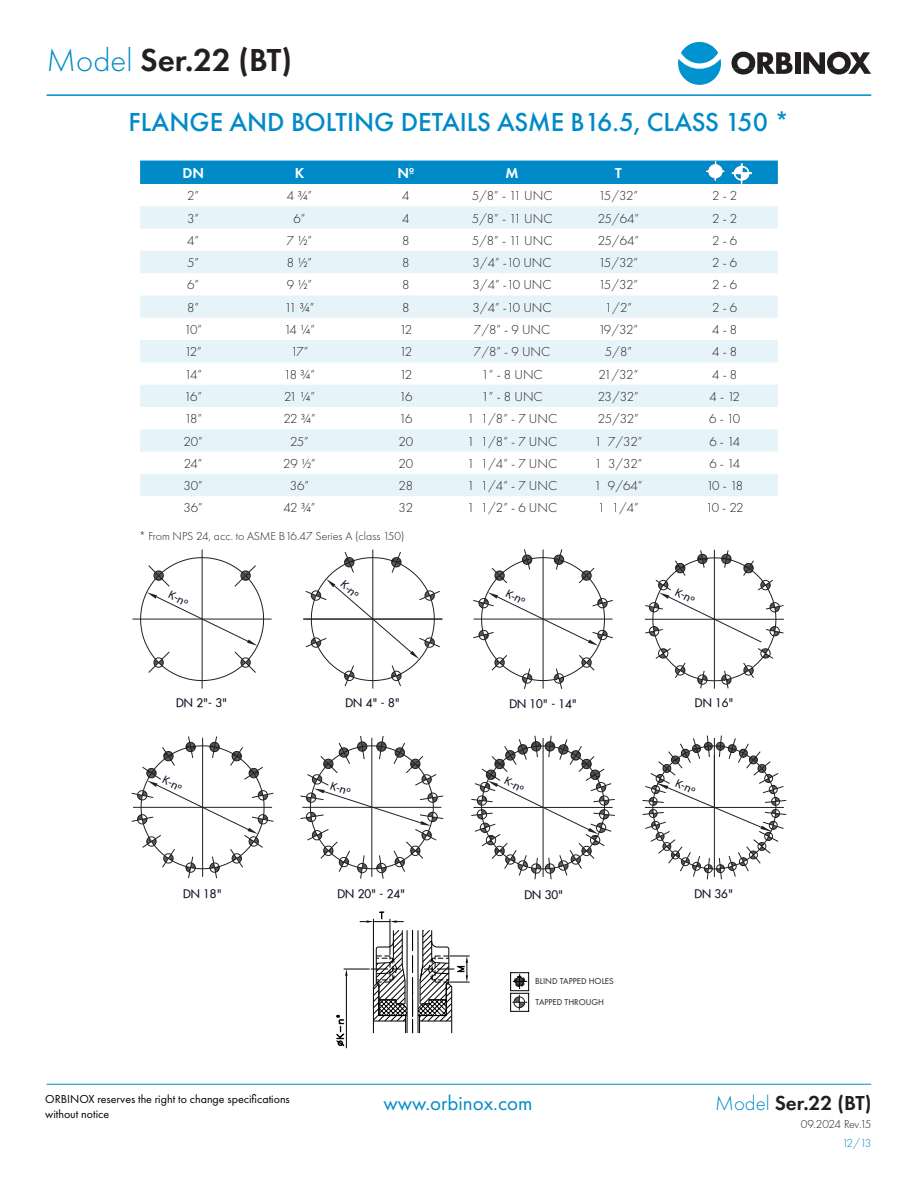
<style>
.page{position:relative;width:918px;height:1188px;background:#fff}
.page>*{position:absolute;margin:0;border:0;box-sizing:border-box;transform-origin:0 0}
.Modelo{font:600 33px "Futura PT";color:#231f20}
.títulos_n1{font:500 27px "Futura PT";color:#008ac8}
.t1{font:21px "Futura PT";color:#008ac8}
.Modelo_folio{font:600 21px "Futura PT";color:#231f20}
.t_encabezado{font:600 15px "Futura PT";color:#fff}
.t_cuerpo{font:300 13.5px "Futura PT";letter-spacing:-.025em;color:#231f20}
.base{font:12px "Futura PT";color:#000}
.pie{font:300 12px "Futura PT";color:#231f20}
.base-2{font:300 12px "Futura PT";letter-spacing:-.04em;color:#231f20}
.base-3{font:300 12px "Futura PT";color:#008ac8}
.t2{font:11.55px "Futura";color:#090e21}
.t3{font:11.55px "Arial";color:#090e21}
.t4{font:8.85px "Futura PT";color:#1d1d1b}
.s1{font-weight:300;color:#008ac8}
</style>
<div class="page">
<hr style="left:47px;top:1084px;width:824px;height:1px;background:#008ac8">
<hr style="left:47px;top:94px;width:824px;height:2px;background:#008ac8">
<div style="left:681px;top:42px;width:37px;height:21px;background:#0093d0;border-radius:50%"></div>
<svg style="left:678px;top:59px;width:43px;height:26px"></svg>
<svg style="left:732px;top:52px;width:61px;height:23px"></svg>
<div style="left:795px;top:52px;width:5px;height:22px;background:#231f20"></div>
<svg style="left:804px;top:52px;width:67px;height:23px"></svg>
<div style="left:140px;top:161px;width:638px;height:23px;background:#008ac8"></div>
<svg style="left:140px;top:206px;width:638px;height:290px;fill:#e6f3f9"></svg>
<svg style="left:140px;top:557px;width:124px;height:124px"></svg>
<svg style="left:303px;top:554px;width:305px;height:130px"></svg>
<svg style="left:137px;top:742px;width:132px;height:131px"></svg>
<svg style="left:306px;top:741px;width:132px;height:133px"></svg>
<svg style="left:476px;top:741px;width:134px;height:133px"></svg>
<svg style="left:644px;top:549px;width:140px;height:140px"></svg>
<svg style="left:642px;top:735px;width:145px;height:145px"></svg>
<hr style="left:390px;top:919px;width:1px;height:36px;background:#000">
<hr style="left:373px;top:919px;width:1px;height:67px;background:#000">
<svg style="left:360px;top:912px;width:44px;height:11px"></svg>
<hr style="left:346px;top:976px;width:1px;height:72px;background:#000">
<svg style="left:337px;top:930px;width:133px;height:116px"></svg>
<svg style="left:510px;top:973px;width:19px;height:39px"></svg>
<img style="left:706px;top:161px;width:20px;height:21px">
<img style="left:730px;top:162px;width:22px;height:22px">
<p class="Modelo" style="left:47px;top:39px;width:247px"><span class="s1">Model</span> Ser.22 (BT)</p>
<p class="títulos_n1" style="left:129px;top:106px;width:662px">FLANGE AND BOLTING DETAILS ASME B16.5, CLASS 150 *</p>
<p class="t_encabezado" style="left:182px;top:164px;width:23px">DN</p>
<p class="t_encabezado" style="left:295px;top:164px;width:11px">K</p>
<p class="t_encabezado" style="left:397px;top:164px;width:18px">Nº</p>
<p class="t_encabezado" style="left:506px;top:164px;width:15px">M</p>
<p class="t_encabezado" style="left:615px;top:164px;width:8px">T</p>
<p class="t_cuerpo" style="left:187px;top:188px;width:14px">2”</p>
<p class="t_cuerpo" style="left:287px;top:188px;width:27px">4 ¾”</p>
<p class="t_cuerpo" style="left:402px;top:188px;width:9px">4</p>
<p class="t_cuerpo" style="left:472px;top:188px;width:82px">5/8” - 11 UNC</p>
<p class="t_cuerpo" style="left:599px;top:188px;width:41px">15/32”</p>
<p class="t_cuerpo" style="left:712px;top:188px;width:27px">2 - 2</p>
<p class="t_cuerpo" style="left:187px;top:210px;width:14px">3”</p>
<p class="t_cuerpo" style="left:294px;top:210px;width:14px">6”</p>
<p class="t_cuerpo" style="left:402px;top:210px;width:9px">4</p>
<p class="t_cuerpo" style="left:472px;top:210px;width:82px">5/8” - 11 UNC</p>
<p class="t_cuerpo" style="left:598px;top:210px;width:43px">25/64”</p>
<p class="t_cuerpo" style="left:712px;top:210px;width:27px">2 - 2</p>
<p class="t_cuerpo" style="left:187px;top:233px;width:14px">4”</p>
<p class="t_cuerpo" style="left:287px;top:233px;width:27px">7 ½”</p>
<p class="t_cuerpo" style="left:402px;top:233px;width:9px">8</p>
<p class="t_cuerpo" style="left:472px;top:233px;width:82px">5/8” - 11 UNC</p>
<p class="t_cuerpo" style="left:598px;top:233px;width:43px">25/64”</p>
<p class="t_cuerpo" style="left:712px;top:233px;width:27px">2 - 6</p>
<p class="t_cuerpo" style="left:187px;top:255px;width:14px">5”</p>
<p class="t_cuerpo" style="left:287px;top:255px;width:27px">8 ½”</p>
<p class="t_cuerpo" style="left:402px;top:255px;width:9px">8</p>
<p class="t_cuerpo" style="left:473px;top:255px;width:81px">3/4” -10 UNC</p>
<p class="t_cuerpo" style="left:599px;top:255px;width:41px">15/32”</p>
<p class="t_cuerpo" style="left:712px;top:255px;width:27px">2 - 6</p>
<p class="t_cuerpo" style="left:187px;top:277px;width:14px">6”</p>
<p class="t_cuerpo" style="left:287px;top:277px;width:27px">9 ½”</p>
<p class="t_cuerpo" style="left:402px;top:277px;width:9px">8</p>
<p class="t_cuerpo" style="left:473px;top:277px;width:81px">3/4” -10 UNC</p>
<p class="t_cuerpo" style="left:599px;top:277px;width:41px">15/32”</p>
<p class="t_cuerpo" style="left:712px;top:277px;width:27px">2 - 6</p>
<p class="t_cuerpo" style="left:187px;top:300px;width:14px">8”</p>
<p class="t_cuerpo" style="left:285px;top:300px;width:31px">11 ¾”</p>
<p class="t_cuerpo" style="left:402px;top:300px;width:9px">8</p>
<p class="t_cuerpo" style="left:473px;top:300px;width:81px">3/4” -10 UNC</p>
<p class="t_cuerpo" style="left:605px;top:300px;width:29px">1/2”</p>
<p class="t_cuerpo" style="left:712px;top:300px;width:27px">2 - 6</p>
<p class="t_cuerpo" style="left:184px;top:322px;width:19px">10”</p>
<p class="t_cuerpo" style="left:284px;top:322px;width:32px">14 ¼”</p>
<p class="t_cuerpo" style="left:400px;top:322px;width:14px">12</p>
<p class="t_cuerpo" style="left:474px;top:322px;width:78px">7/8” - 9 UNC</p>
<p class="t_cuerpo" style="left:599px;top:322px;width:41px">19/32”</p>
<p class="t_cuerpo" style="left:712px;top:322px;width:27px">4 - 8</p>
<p class="t_cuerpo" style="left:185px;top:344px;width:19px">12”</p>
<p class="t_cuerpo" style="left:291px;top:344px;width:19px">17”</p>
<p class="t_cuerpo" style="left:400px;top:344px;width:14px">12</p>
<p class="t_cuerpo" style="left:474px;top:344px;width:78px">7/8” - 9 UNC</p>
<p class="t_cuerpo" style="left:605px;top:344px;width:29px">5/8”</p>
<p class="t_cuerpo" style="left:712px;top:344px;width:27px">4 - 8</p>
<p class="t_cuerpo" style="left:184px;top:367px;width:19px">14”</p>
<p class="t_cuerpo" style="left:284px;top:367px;width:33px">18 ¾”</p>
<p class="t_cuerpo" style="left:400px;top:367px;width:14px">12</p>
<p class="t_cuerpo" style="left:482px;top:367px;width:63px">1” - 8 UNC</p>
<p class="t_cuerpo" style="left:599px;top:367px;width:41px">21/32”</p>
<p class="t_cuerpo" style="left:712px;top:367px;width:27px">4 - 8</p>
<p class="t_cuerpo" style="left:184px;top:389px;width:19px">16”</p>
<p class="t_cuerpo" style="left:284px;top:389px;width:32px">21 ¼”</p>
<p class="t_cuerpo" style="left:399px;top:389px;width:15px">16</p>
<p class="t_cuerpo" style="left:482px;top:389px;width:63px">1” - 8 UNC</p>
<p class="t_cuerpo" style="left:598px;top:389px;width:42px">23/32”</p>
<p class="t_cuerpo" style="left:710px;top:389px;width:32px">4 - 12</p>
<p class="t_cuerpo" style="left:184px;top:411px;width:19px">18”</p>
<p class="t_cuerpo" style="left:283px;top:411px;width:34px">22 ¾”</p>
<p class="t_cuerpo" style="left:399px;top:411px;width:15px">16</p>
<p class="t_cuerpo" style="left:467px;top:411px;width:92px">1 1/8” - 7 UNC</p>
<p class="t_cuerpo" style="left:598px;top:411px;width:42px">25/32”</p>
<p class="t_cuerpo" style="left:709px;top:411px;width:33px">6 - 10</p>
<p class="t_cuerpo" style="left:184px;top:433px;width:21px">20”</p>
<p class="t_cuerpo" style="left:290px;top:433px;width:20px">25”</p>
<p class="t_cuerpo" style="left:398px;top:433px;width:16px">20</p>
<p class="t_cuerpo" style="left:467px;top:433px;width:92px">1 1/8” - 7 UNC</p>
<p class="t_cuerpo" style="left:594px;top:433px;width:49px">1 7/32”</p>
<p class="t_cuerpo" style="left:709px;top:433px;width:32px">6 - 14</p>
<p class="t_cuerpo" style="left:184px;top:456px;width:20px">24”</p>
<p class="t_cuerpo" style="left:283px;top:456px;width:34px">29 ½”</p>
<p class="t_cuerpo" style="left:398px;top:456px;width:16px">20</p>
<p class="t_cuerpo" style="left:467px;top:456px;width:92px">1 1/4” - 7 UNC</p>
<p class="t_cuerpo" style="left:594px;top:456px;width:49px">1 3/32”</p>
<p class="t_cuerpo" style="left:709px;top:456px;width:32px">6 - 14</p>
<p class="t_cuerpo" style="left:184px;top:478px;width:21px">30”</p>
<p class="t_cuerpo" style="left:290px;top:478px;width:21px">36”</p>
<p class="t_cuerpo" style="left:398px;top:478px;width:16px">28</p>
<p class="t_cuerpo" style="left:467px;top:478px;width:92px">1 1/4” - 7 UNC</p>
<p class="t_cuerpo" style="left:594px;top:478px;width:50px">1 9/64”</p>
<p class="t_cuerpo" style="left:706px;top:478px;width:38px">10 - 18</p>
<p class="t_cuerpo" style="left:184px;top:500px;width:21px">36”</p>
<p class="t_cuerpo" style="left:283px;top:500px;width:34px">42 ¾”</p>
<p class="t_cuerpo" style="left:399px;top:500px;width:16px">32</p>
<p class="t_cuerpo" style="left:467px;top:500px;width:92px">1 1/2” - 6 UNC</p>
<p class="t_cuerpo" style="left:598px;top:500px;width:42px">1 1/4”</p>
<p class="t_cuerpo" style="left:706px;top:500px;width:39px">10 - 22</p>
<p class="pie" style="left:139px;top:529px;width:267px">* From NPS 24, acc. to ASME B16.47 Series A (class 150)</p>
<p class="t3" style="left:173px;top:587px;width:22px;rotate:27deg">K-nº</p>
<p class="t3" style="left:347px;top:577px;width:22px;rotate:43deg">K-nº</p>
<p class="t3" style="left:510px;top:586px;width:22px;rotate:28deg">K-nº</p>
<p class="t3" style="left:679px;top:585px;width:22px;rotate:26deg">K-nº</p>
<p class="t2" style="left:176px;top:695px;width:52px">DN 2"- 3"</p>
<p class="t2" style="left:346px;top:695px;width:56px">DN 4" - 8"</p>
<p class="t2" style="left:509px;top:696px;width:69px">DN 10" - 14"</p>
<p class="t2" style="left:695px;top:695px;width:40px">DN 16"</p>
<p class="t3" style="left:166px;top:772px;width:22px;rotate:27deg">K-nº</p>
<p class="t3" style="left:333px;top:779px;width:22px;rotate:19deg">K-nº</p>
<p class="t3" style="left:509px;top:774px;width:22px;rotate:28deg">K-nº</p>
<p class="t3" style="left:679px;top:776px;width:22px;rotate:24deg">K-nº</p>
<p class="t2" style="left:183px;top:886px;width:40px">DN 18"</p>
<p class="t2" style="left:338px;top:887px;width:69px">DN 20" - 24"</p>
<p class="t2" style="left:525px;top:887px;width:40px">DN 30"</p>
<p class="t2" style="left:694px;top:886px;width:40px">DN 36"</p>
<p class="t4" style="left:535px;top:976px;width:80px">BLIND TAPPED HOLES</p>
<p class="t4" style="left:536px;top:997px;width:70px">TAPPED THROUGH</p>
<p class="base" style="left:45px;top:1092px;width:246px">ORBINOX reserves the right to change specifications</p>
<h3 class="t1" style="left:383px;top:1091px;width:151px">www.orbinox.com</h3>
<p class="base" style="left:45px;top:1107px;width:65px">without notice</p>
<p class="Modelo_folio" style="left:715px;top:1090px;width:158px"><span class="s1">Model</span> Ser.22 (BT)</p>
<p class="base-2" style="left:801px;top:1118px;width:72px">09.2024 Rev.15</p>
<p class="base-3" style="left:842px;top:1136px;width:31px">12/13</p>
</div>
